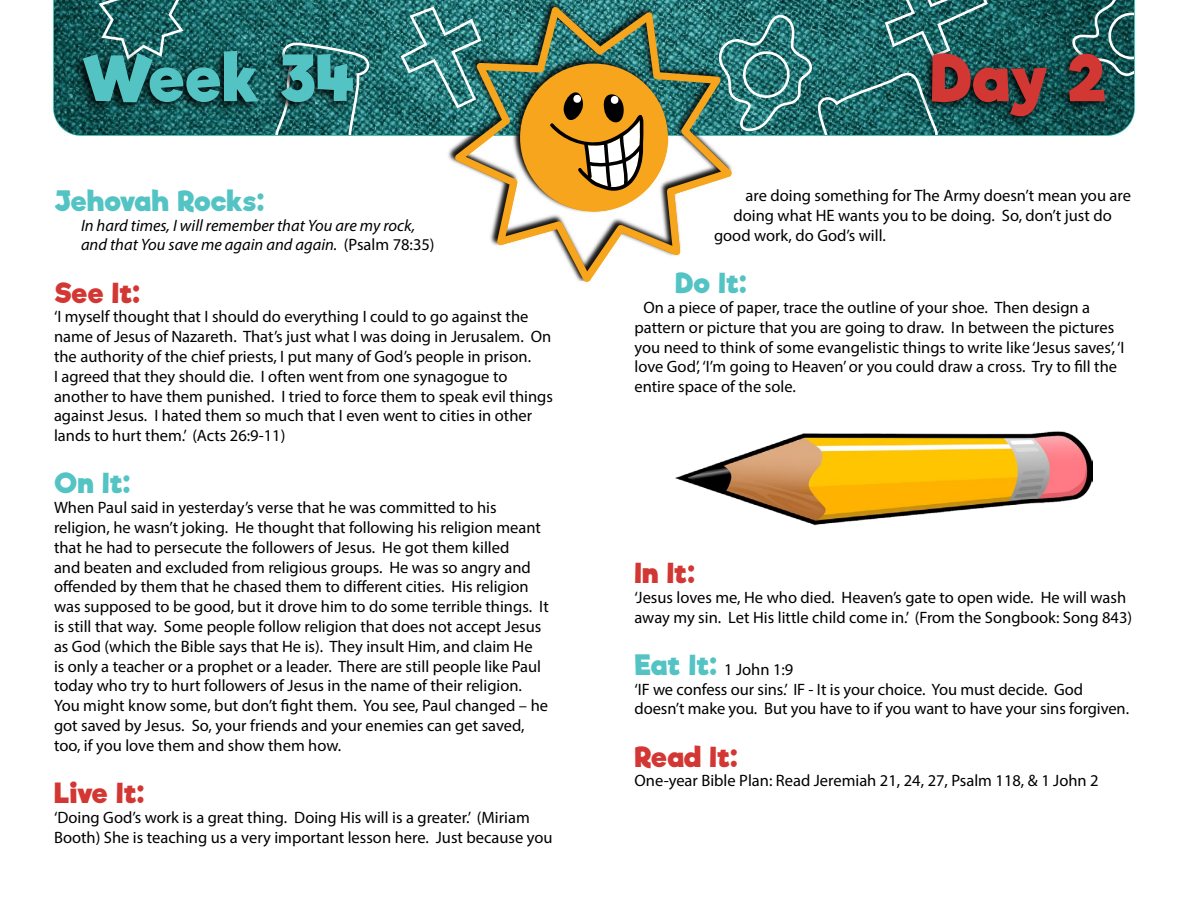
<style>
.page{position:relative;width:1188px;height:918px;background:#fff}
.page>*{position:absolute;margin:0;border:0;box-sizing:border-box;transform-origin:0 0}
.t1{font:700 61.5px "Riffic";letter-spacing:-.015em;color:#54c3c4}
.t2{font:700 61.5px "Riffic";color:#d33733}
.t3{font:700 27px "Riffic";letter-spacing:-.01em;color:#d33733}
.t4{font:700 27px "Riffic";letter-spacing:-.015em;color:#54c3c4}
.t5{font:16.5px/19.8px "Myriad Pro";color:#000}
.t6{font:italic 16.5px/19.8px "Myriad Pro";color:#000}
.s1{font-style:normal}
.s2{font-family:"Riffic";font-weight:700;font-size:27px;color:#54c3c4}
</style>
<div class="page">
<img style="left:54px;top:0;width:1080px;height:135px">
<svg style="left:99px;top:0;width:85px;height:47px;background:#2e6f6e"></svg>
<svg style="left:275px;top:43px;width:95px;height:92px;background:#347878"></svg>
<svg style="left:401px;top:7px;width:44px;height:102px;background:#3f8686"></svg>
<svg style="left:735px;top:0;width:253px;height:135px;background:#317777"></svg>
<svg style="left:1072px;top:0;width:62px;height:76px;background:#2f6666"></svg>
<img style="left:445px;top:0;width:290px;height:176px">
<svg style="left:455px;top:7px;width:277px;height:274px"></svg>
<svg style="left:549px;top:79px;width:95px;height:114px;background:#c6923a"></svg>
<div style="left:72px;top:47px;width:286px;height:67px;background:#000;opacity:.95"></div>
<div style="left:921px;top:48px;width:189px;height:80px;background:#000;opacity:.95"></div>
<img style="left:676px;top:431px;width:417px;height:95px">
<p class="t1" style="left:81px;top:40px;width:275px">Week 34</p>
<p class="t2" style="left:930px;top:40px;width:178px">Day 2</p>
<p class="t4" style="left:54px;top:184px;width:212px">Jehovah Rocks:</p>
<p class="t6" style="left:81px;top:215px;width:355px">In hard times, I will remember that You are my rock, and that You save me again and again. <span class="s1">(Psalm 78:35)</span></p>
<p class="t3" style="left:54px;top:276px;width:88px">See It:</p>
<p class="t5" style="left:54px;top:307px;width:500px">‘I myself thought that I should do everything I could to go against the name of Jesus of Nazareth. That’s just what I was doing in Jerusalem. On the authority of the chief priests, I put many of God’s people in prison.<br>I agreed that they should die. I often went from one synagogue to another to have them punished. I tried to force them to speak evil things against Jesus. I hated them so much that I even went to cities in other lands to hurt them.’ (Acts 26:9-11)</p>
<p class="t4" style="left:54px;top:467px;width:78px">On It:</p>
<p class="t5" style="left:54px;top:497px;width:496px">When Paul said in yesterday’s verse that he was committed to his religion, he wasn’t joking. He thought that following his religion meant that he had to persecute the followers of Jesus. He got them killed<br>and beaten and excluded from religious groups. He was so angry and offended by them that he chased them to different cities. His religion was supposed to be good, but it drove him to do some terrible things. It is still that way. Some people follow religion that does not accept Jesus as God (which the Bible says that He is). They insult Him, and claim He<br>is only a teacher or a prophet or a leader. There are still people like Paul today who try to hurt followers of Jesus in the name of their religion.<br>You might know some, but don’t fight them. You see, Paul changed – he got saved by Jesus. So, your friends and your enemies can get saved, too, if you love them and show them how.</p>
<p class="t3" style="left:54px;top:776px;width:92px">Live It:</p>
<p class="t5" style="left:54px;top:807px;width:500px">‘Doing God’s work is a great thing. Doing His will is a greater.’ (Miriam<br>Booth) She is teaching us a very important lesson here. Just because you</p>
<p class="t5" style="left:746px;top:186px;width:387px">are doing something for The Army doesn’t mean you are</p>
<p class="t5" style="left:734px;top:205px;width:380px">doing what HE wants you to be doing. So, don’t just do</p>
<p class="t5" style="left:714px;top:225px;width:173px">good work, do God’s will.</p>
<p class="t4" style="left:675px;top:266px;width:73px">Do It:</p>
<p class="t5" style="left:634px;top:297px;width:492px;text-indent:9px">On a piece of paper, trace the outline of your shoe. Then design a pattern or picture that you are going to draw. In between the pictures you need to think of some evangelistic things to write like ‘Jesus saves’, ‘I love God’, ‘I’m going to Heaven’ or you could draw a cross. Try to fill the entire space of the sole.</p>
<p class="t3" style="left:634px;top:556px;width:62px">In It:</p>
<p class="t5" style="left:634px;top:587px;width:499px">‘Jesus loves me, He who died. Heaven’s gate to open wide. He will wash away my sin. Let His little child come in.’ (From the Songbook: Song 843)</p>
<p class="t5" style="left:634px;top:659px;width:160px"><span class="s2">Eat It:</span> 1 John 1:9</p>
<p class="t5" style="left:634px;top:679px;width:496px">‘IF we confess our sins.’ IF - It is your choice. You must decide. God doesn’t make you. But you have to if you want to have your sins forgiven.</p>
<p class="t3" style="left:634px;top:740px;width:105px">Read It:</p>
<p class="t5" style="left:634px;top:771px;width:466px">One-year Bible Plan: Read Jeremiah 21, 24, 27, Psalm 118, &amp; 1 John 2</p>
</div>
